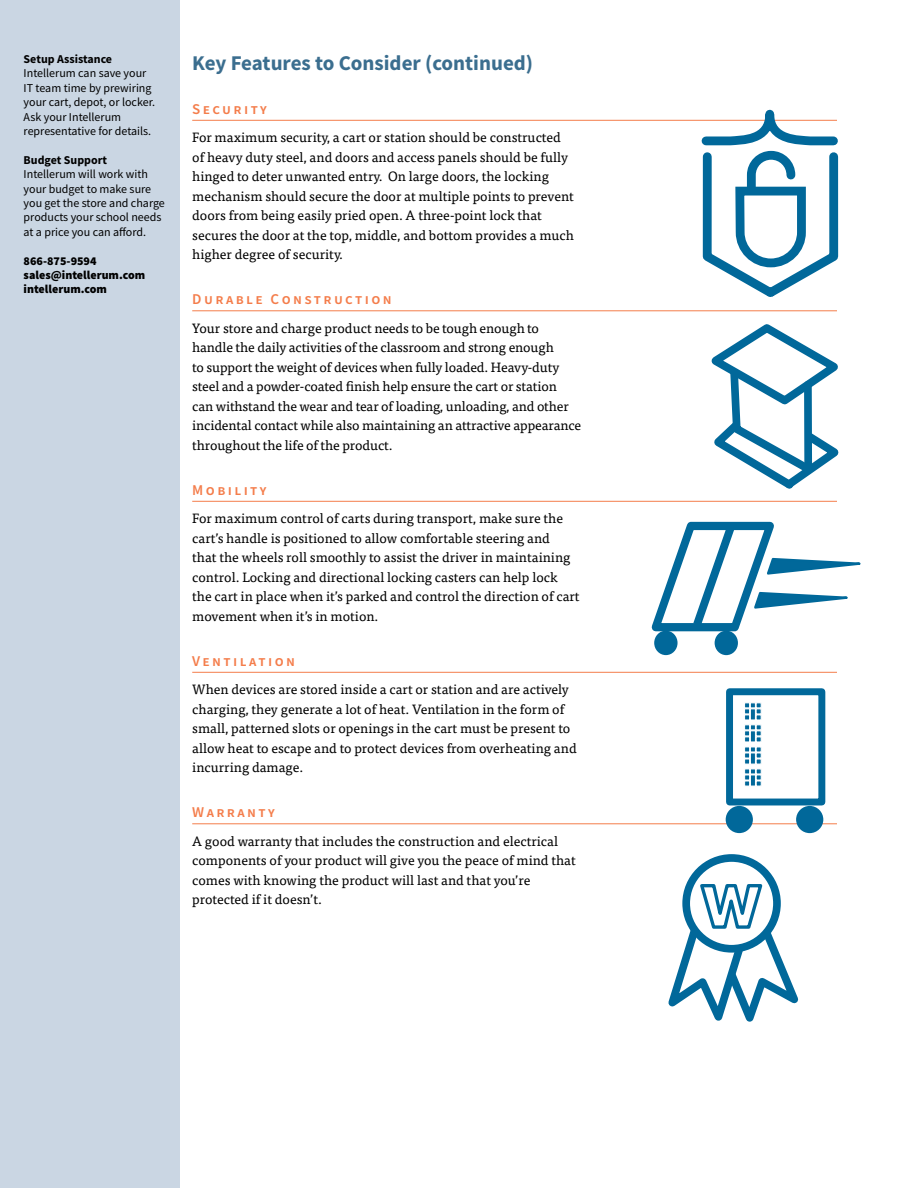
<style>
.page{position:relative;width:918px;height:1188px;background:#fff}
.page>*{position:absolute;margin:0;border:0;box-sizing:border-box;transform-origin:0 0}
.t1{font:700 21px "Source Sans Pro";color:#3b6e8f}
.t2{font:600 15px "Source Sans Pro";letter-spacing:.16em;color:#f47d4b}
.t3{font:13.5px/19.5px "Tisa Pro";color:#000}
.t4{font:12px/14.4px "Source Sans Pro";color:#000}
.t5{font:900 12px/14.4px "Source Sans Pro";color:#000}
.t6{font:700 12px "Source Sans Pro";color:#000}
</style>
<div class="page">
<div style="left:0;top:0;width:179px;height:1188px;background:#cad6e3"></div>
<hr style="left:192px;top:120px;width:645px;height:1px;background:#f47d4b">
<hr style="left:192px;top:310px;width:645px;height:1px;background:#f47d4b">
<hr style="left:192px;top:501px;width:645px;height:1px;background:#f47d4b">
<hr style="left:192px;top:672px;width:645px;height:1px;background:#f47d4b">
<hr style="left:192px;top:823px;width:645px;height:1px;background:#f47d4b">
<svg style="left:711px;top:324px;width:128px;height:165px"></svg>
<div style="left:804px;top:385px;width:8px;height:81px;background:#01689a"></div>
<div style="left:654px;top:631px;width:24px;height:24px;background:#01689a;border-radius:50%"></div>
<div style="left:715px;top:631px;width:23px;height:24px;background:#01689a;border-radius:50%"></div>
<svg style="left:651px;top:521px;width:210px;height:117px"></svg>
<svg style="left:700px;top:109px;width:139px;height:178px"></svg>
<div style="left:726px;top:688px;width:99px;height:117px;border:7px solid #01689a"></div>
<div style="left:726px;top:806px;width:27px;height:27px;background:#01689a;border-radius:50%"></div>
<div style="left:796px;top:806px;width:27px;height:27px;background:#01689a;border-radius:50%"></div>
<svg style="left:744px;top:703px;width:17px;height:83px"></svg>
<svg style="left:686px;top:858px;width:91px;height:91px"></svg>
<div style="left:682px;top:854px;width:99px;height:99px;border:8px solid #01689a;border-radius:50%"></div>
<svg style="left:668px;top:882px;width:131px;height:140px"></svg>
<p class="t6" style="left:24px;top:51px;width:90px">Setup Assistance</p>
<p class="t4" style="left:24px;top:66px;width:133px">Intellerum can save your<br>IT team time by prewiring your cart, depot, or locker.<br>Ask your Intellerum representative for details.</p>
<p class="t6" style="left:24px;top:152px;width:85px">Budget Support</p>
<p class="t4" style="left:24px;top:167px;width:143px">Intellerum will work with your budget to make sure you get the store and charge products your school needs at a price you can afford.</p>
<p class="t5" style="left:24px;top:253px;width:123px">866-875-9594 sales@intellerum.com intellerum.com</p>
<h1 class="t1" style="left:192px;top:49px;width:342px">Key Features to Consider (continued)</h1>
<p class="t2" style="left:192px;top:99px;width:76px">Security</p>
<p class="t3" style="left:192px;top:127px;width:383px">For maximum security, a cart or station should be constructed of heavy duty steel, and doors and access panels should be fully hinged to deter unwanted entry. On large doors, the locking mechanism should secure the door at multiple points to prevent doors from being easily pried open. A three-point lock that secures the door at the top, middle, and bottom provides a much higher degree of security.</p>
<p class="t2" style="left:192px;top:290px;width:201px">Durable Construction</p>
<p class="t3" style="left:192px;top:318px;width:391px">Your store and charge product needs to be tough enough to handle the daily activities of the classroom and strong enough<br>to support the weight of devices when fully loaded. Heavy-duty steel and a powder-coated finish help ensure the cart or station can withstand the wear and tear of loading, unloading, and other incidental contact while also maintaining an attractive appearance throughout the life of the product.</p>
<p class="t2" style="left:192px;top:480px;width:76px">Mobility</p>
<p class="t3" style="left:192px;top:508px;width:389px">For maximum control of carts during transport, make sure the cart’s handle is positioned to allow comfortable steering and<br>that the wheels roll smoothly to assist the driver in maintaining control. Locking and directional locking casters can help lock the cart in place when it’s parked and control the direction of cart movement when it’s in motion.</p>
<p class="t2" style="left:192px;top:651px;width:104px">Ventilation</p>
<p class="t3" style="left:192px;top:679px;width:386px">When devices are stored inside a cart or station and are actively charging, they generate a lot of heat. Ventilation in the form of small, patterned slots or openings in the cart must be present to allow heat to escape and to protect devices from overheating and incurring damage.</p>
<p class="t2" style="left:192px;top:803px;width:84px">Warranty</p>
<p class="t3" style="left:192px;top:831px;width:385px">A good warranty that includes the construction and electrical components of your product will give you the peace of mind that comes with knowing the product will last and that you’re protected if it doesn’t.</p>
</div>
